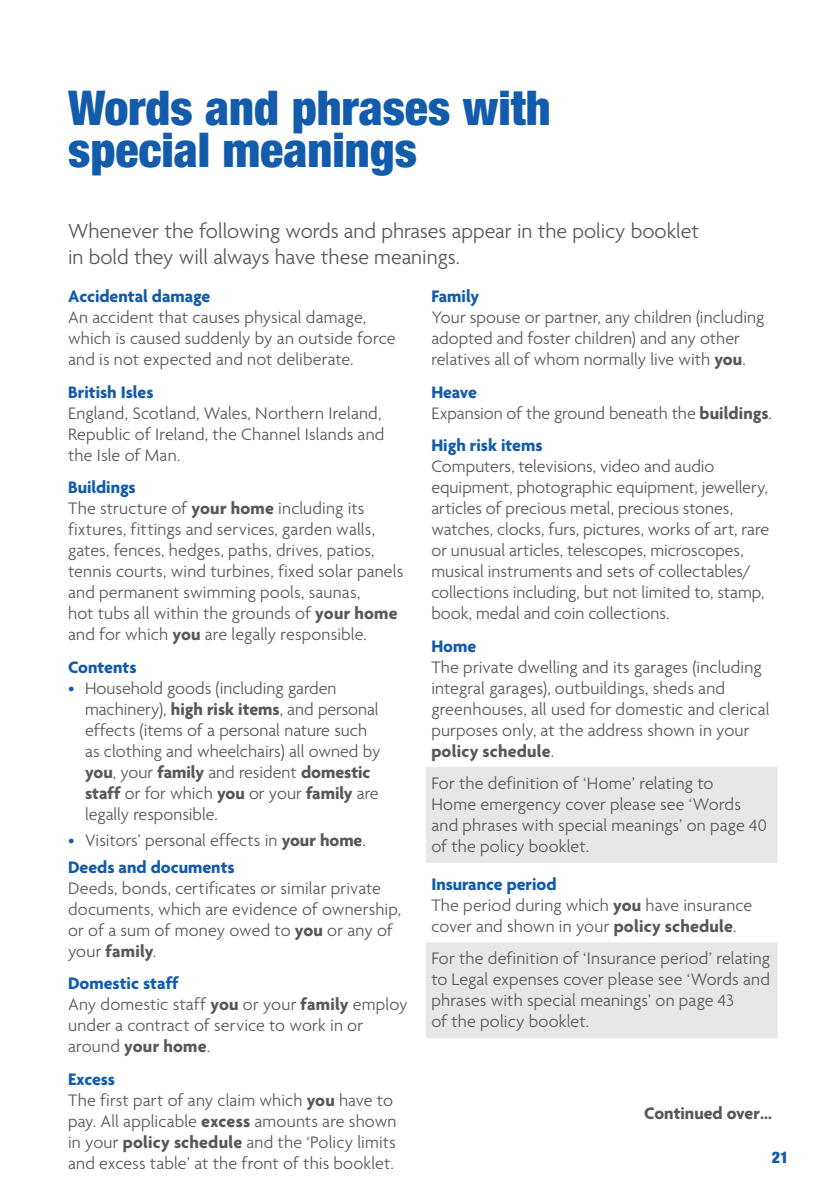
<style>
.page{position:relative;width:840px;height:1191px;background:#fff}
.page>*{position:absolute;margin:0;border:0;box-sizing:border-box;transform-origin:0 0}
.Page_Headline__Core{font:900 condensed 48px/42px "Helvetica Neue LT Std";color:#135cab}
.Standfirst__1_col{font:300 22px/26px "Agenda";color:#57585a}
.Body_Copy__2_Col__GR{font:300 18px/21px "Agenda";letter-spacing:.005em;color:#57585a}
.Sub_Header__2_col{font:700 18px "Agenda";color:#135cab}
.Body_Copy__1_col{font:700 18px "Agenda";color:#57585a}
.Body_Copy__2_Col__GR-2{font:700 18px "Agenda";letter-spacing:-.005em;color:#135cab}
.t1{font:900 condensed 16px "Helvetica Neue LT Std";color:#135cab}
.s1{font-weight:700}
.s2{color:#135cab}
</style>
<div class="page">
<div style="left:425px;top:767px;width:352px;height:96px;background:#e6e7e9"></div>
<div style="left:425px;top:942px;width:352px;height:96px;background:#e6e7e9"></div>
<p class="Page_Headline__Core" style="left:68px;top:86px;width:484px">Words and phrases with special meanings</p>
<p class="Standfirst__1_col" style="left:68px;top:220px;width:632px">Whenever the following words and phrases appear in the policy booklet in bold they will always have these meanings.</p>
<p class="Sub_Header__2_col" style="left:68px;top:287px;width:144px">Accidental damage</p>
<p class="Body_Copy__2_Col__GR" style="left:68px;top:308px;width:328px">An accident that causes physical damage, which is caused suddenly by an outside force and is not expected and not deliberate.</p>
<p class="Sub_Header__2_col" style="left:68px;top:382px;width:87px">British Isles</p>
<p class="Body_Copy__2_Col__GR" style="left:68px;top:404px;width:318px">England, Scotland, Wales, Northern Ireland,<br>Republic of Ireland, the Channel Islands and the Isle of Man.</p>
<p class="Sub_Header__2_col" style="left:68px;top:478px;width:69px">Buildings</p>
<p class="Body_Copy__2_Col__GR" style="left:68px;top:499px;width:336px">The structure of <span class="s1">your home</span> including its fixtures, fittings and services, garden walls, gates, fences, hedges, paths, drives, patios, tennis courts, wind turbines, fixed solar panels and permanent swimming pools, saunas,<br>hot tubs all within the grounds of <span class="s1">your home </span>and for which <span class="s1">you</span> are legally responsible.</p>
<p class="Sub_Header__2_col" style="left:68px;top:657px;width:70px">Contents</p>
<p class="Body_Copy__2_Col__GR" style="left:85px;top:678px;width:297px;text-indent:-17px"><span class="s2">•</span> Household goods (including garden machinery), <span class="s1">high risk items</span>, and personal effects (items of a personal nature such as clothing and wheelchairs) all owned by <span class="s1">you</span>, your <span class="s1">family</span> and resident <span class="s1">domestic staff</span> or for which <span class="s1">you</span> or your <span class="s1">family</span> are legally responsible.</p>
<p class="Body_Copy__2_Col__GR" style="left:68px;top:831px;width:299px"><span class="s2">•</span> Visitors’ personal effects in <span class="s1">your home</span>.</p>
<p class="Sub_Header__2_col" style="left:68px;top:857px;width:168px">Deeds and documents</p>
<p class="Body_Copy__2_Col__GR" style="left:68px;top:879px;width:334px">Deeds, bonds, certificates or similar private documents, which are evidence of ownership, or of a sum of money owed to <span class="s1">you</span> or any of your <span class="s1">family</span>.</p>
<p class="Sub_Header__2_col" style="left:68px;top:974px;width:112px">Domestic staff</p>
<p class="Body_Copy__2_Col__GR" style="left:68px;top:995px;width:341px">Any domestic staff <span class="s1">you</span> or your <span class="s1">family</span> employ under a contract of service to work in or around <span class="s1">your home</span>.</p>
<p class="Body_Copy__2_Col__GR-2" style="left:68px;top:1069px;width:48px">Excess</p>
<p class="Body_Copy__2_Col__GR" style="left:68px;top:1090px;width:330px">The first part of any claim which <span class="s1">you</span> have to pay. All applicable <span class="s1">excess</span> amounts are shown in your <span class="s1">policy schedule</span> and the ‘Policy limits and excess table’ at the front of this booklet.</p>
<p class="Sub_Header__2_col" style="left:431px;top:287px;width:49px">Family</p>
<p class="Body_Copy__2_Col__GR" style="left:431px;top:308px;width:334px">Your spouse or partner, any children (including adopted and foster children) and any other relatives all of whom normally live with <span class="s1">you</span>.</p>
<p class="Sub_Header__2_col" style="left:431px;top:382px;width:47px">Heave</p>
<p class="Body_Copy__2_Col__GR" style="left:431px;top:404px;width:342px">Expansion of the ground beneath the <span class="s1">buildings</span>.</p>
<p class="Sub_Header__2_col" style="left:431px;top:436px;width:113px">High risk items</p>
<p class="Body_Copy__2_Col__GR" style="left:431px;top:457px;width:339px">Computers, televisions, video and audio equipment, photographic equipment, jewellery, articles of precious metal, precious stones, watches, clocks, furs, pictures, works of art, rare or unusual articles, telescopes, microscopes, musical instruments and sets of collectables/ collections including, but not limited to, stamp, book, medal and coin collections.</p>
<p class="Sub_Header__2_col" style="left:431px;top:636px;width:46px">Home</p>
<p class="Body_Copy__2_Col__GR" style="left:431px;top:657px;width:339px">The private dwelling and its garages (including integral garages), outbuildings, sheds and greenhouses, all used for domestic and clerical purposes only, at the address shown in your <span class="s1">policy schedule</span>.</p>
<p class="Body_Copy__2_Col__GR" style="left:431px;top:774px;width:337px">For the definition of ‘Home’ relating to<br>Home emergency cover please see ‘Words and phrases with special meanings’ on page 40 of the policy booklet.</p>
<p class="Sub_Header__2_col" style="left:431px;top:874px;width:127px">Insurance period</p>
<p class="Body_Copy__2_Col__GR" style="left:431px;top:896px;width:322px">The period during which <span class="s1">you</span> have insurance cover and shown in your <span class="s1">policy schedule</span>.</p>
<p class="Body_Copy__2_Col__GR" style="left:431px;top:949px;width:340px">For the definition of ‘Insurance period’ relating to Legal expenses cover please see ‘Words and phrases with special meanings’ on page 43<br>of the policy booklet.</p>
<p class="Body_Copy__1_col" style="left:644px;top:1103px;width:129px">Continued over…</p>
<p class="t1" style="left:771px;top:1147px;width:18px">21</p>
</div>
